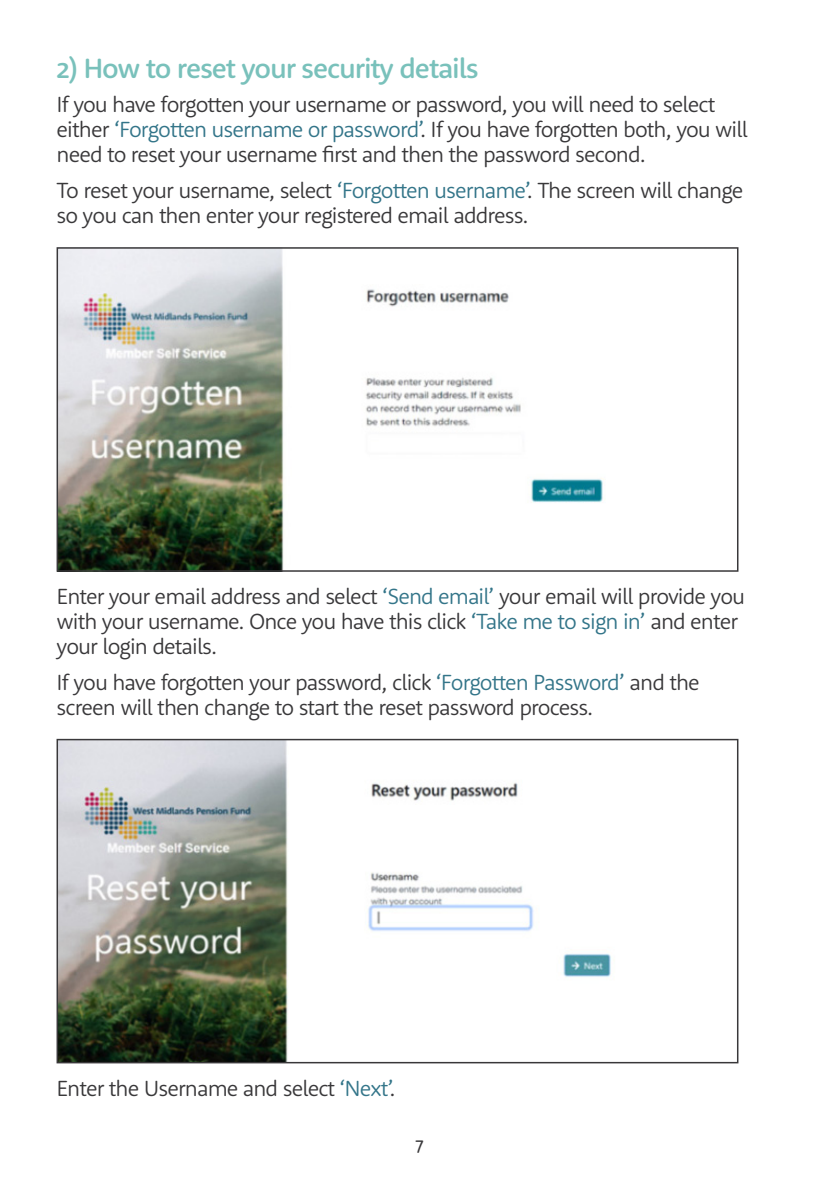
<style>
.page{position:relative;width:838px;height:1192px;background:#fff}
.page>*{position:absolute;margin:0;border:0;box-sizing:border-box;transform-origin:0 0}
.t1{font:500 28px "Rooney Sans";letter-spacing:-.04em;color:#79c1bb}
.t2{font:300 22px/25px "Rooney Sans";letter-spacing:-.045em;color:#39383a}
.t3{font:18px "Rooney Sans";color:#39383a}
.s1{color:#337589}
</style>
<div class="page">
<img style="left:60px;top:250px;width:543px;height:318px">
<div style="left:57px;top:247px;width:681px;height:324px;border:2px solid #39383a"></div>
<img style="left:59px;top:741px;width:552px;height:319px">
<div style="left:56px;top:738px;width:682px;height:325px;border:2px solid #39383a"></div>
<p class="t1" style="left:57px;top:57px;width:424px">2) How to reset your security details</p>
<p class="t2" style="left:57px;top:94px;width:692px">If you have forgotten your username or password, you will need to select either <span class="s1">‘Forgotten username or password’</span>. If you have forgotten both, you will need to reset your username first and then the password second.</p>
<p class="t2" style="left:56px;top:180px;width:688px">To reset your username, select <span class="s1">‘Forgotten username’</span>. The screen will change so you can then enter your registered email address.</p>
<p class="t2" style="left:56px;top:586px;width:690px">Enter your email address and select <span class="s1">‘Send email’</span> your email will provide you with your username. Once you have this click <span class="s1">‘Take me to sign in’</span> and enter your login details.</p>
<p class="t2" style="left:57px;top:672px;width:644px">If you have forgotten your password, click <span class="s1">‘Forgotten Password’</span> and the screen will then change to start the reset password process.</p>
<p class="t2" style="left:56px;top:1077px;width:340px">Enter the Username and select <span class="s1">‘Next’</span>.</p>
<p class="t3" style="left:415px;top:1132px;width:10px">7</p>
</div>
